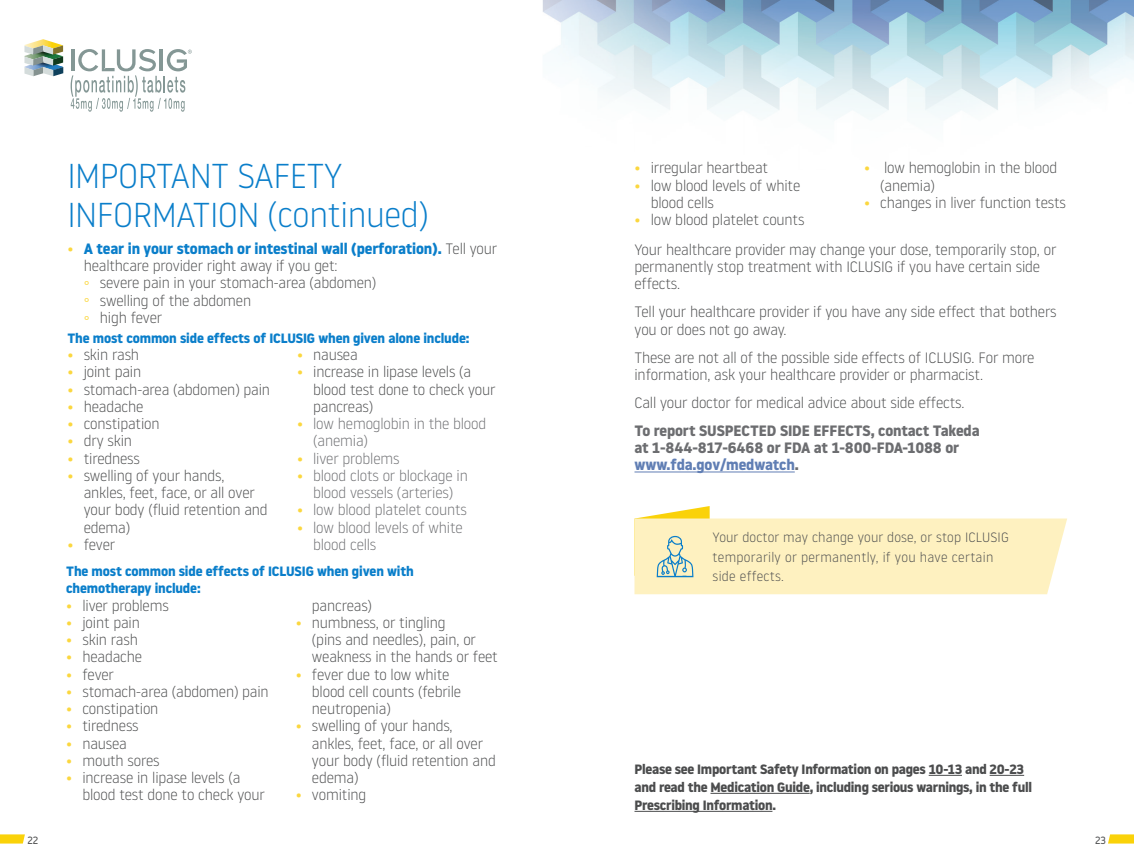
<style>
.page{position:relative;width:1134px;height:864px;background:#fff}
.page>*{position:absolute;margin:0;border:0;box-sizing:border-box;transform-origin:0 0}
.Estilo_de_parágrafo_1{font:300 34.5px/39px "Noway";letter-spacing:-.02em;color:#0a7eca}
.Estilo_de_parágrafo_1-2{font:300 15px/17.2px "Noway";letter-spacing:-.01em;color:#4b4c4d}
.t1{font:300 15px/17.2px "Noway";letter-spacing:-.01em;color:#6c6d70}
.Estilo_de_parágrafo_1-3{font:700 15px/17.2px "Noway";letter-spacing:-.01em;color:#6c6d70}
.t2{font:700 15px/17.2px "Noway";letter-spacing:-.01em;color:#0a7eca}
.Indent_Bullet_1{font:300 15px "Noway";letter-spacing:-.01em;color:#4b4c4d}
.Estilo_de_parágrafo_1-4{font:700 13.5px/18px "Noway";letter-spacing:-.02em;color:#4b4c4d}
.Estilo_de_parágrafo_1-5{font:700 13.5px/17.2px "Noway";letter-spacing:-.01em;color:#0a7eca}
.Estilo_de_parágrafo_1-6{font:300 13.5px/19.5px "Noway";letter-spacing:.02em;color:#4b4c4d}
.Estilo_de_parágrafo_1-7{font:10.5px "Noway";color:#4b4c4d}
.s1{color:#fbd73f}
.s2{font-weight:300;color:#4b4c4d}
.s3{font-family:"Arial";font-weight:400;color:#fbd73f}
.s4{color:#607eb4}
</style>
<div class="page">
<img style="left:542px;top:0;width:592px;height:119px">
<svg style="left:71px;top:49px;width:121px;height:63px"></svg>
<svg style="left:24px;top:39px;width:39px;height:37px"></svg>
<svg style="left:0;top:834px;width:25px;height:10px"></svg>
<svg style="left:1108px;top:834px;width:26px;height:10px"></svg>
<hr style="left:929px;top:775px;width:33px;height:1px;background:#4b4c4d">
<hr style="left:990px;top:775px;width:34px;height:1px;background:#4b4c4d">
<hr style="left:711px;top:793px;width:99px;height:1px;background:#4b4c4d">
<hr style="left:634px;top:811px;width:138px;height:1px;background:#4b4c4d">
<svg style="left:634px;top:506px;width:433px;height:88px;background:#fbf1c7"></svg>
<hr style="left:634px;top:472px;width:161px;height:1px;background:#607eb4">
<p class="Estilo_de_parágrafo_1" style="left:68px;top:155px;width:363px">IMPORTANT SAFETY<br>INFORMATION (continued)</p>
<p class="t2" style="left:84px;top:240px;width:415px;text-indent:-16px"><span class="s1">•</span> A tear in your stomach or intestinal wall (perforation). <span class="s2">Tell your healthcare provider right away if you get:</span></p>
<p class="Indent_Bullet_1" style="left:84px;top:273px;width:294px"><span class="s3">°</span> severe pain in your stomach-area (abdomen)</p>
<p class="Indent_Bullet_1" style="left:84px;top:290px;width:169px"><span class="s3">°</span> swelling of the abdomen</p>
<p class="Indent_Bullet_1" style="left:84px;top:307px;width:80px"><span class="s3">°</span> high fever</p>
<p class="Estilo_de_parágrafo_1-5" style="left:68px;top:330px;width:403px">The most common side effects of ICLUSIG when given alone include:</p>
<p class="Estilo_de_parágrafo_1-2" style="left:68px;top:345px;width:73px"><span class="s1">•</span> skin rash</p>
<p class="Estilo_de_parágrafo_1-2" style="left:68px;top:363px;width:75px"><span class="s1">•</span> joint pain</p>
<p class="Estilo_de_parágrafo_1-2" style="left:68px;top:380px;width:204px"><span class="s1">•</span> stomach-area (abdomen) pain</p>
<p class="Estilo_de_parágrafo_1-2" style="left:68px;top:397px;width:77px"><span class="s1">•</span> headache</p>
<p class="Estilo_de_parágrafo_1-2" style="left:68px;top:414px;width:94px"><span class="s1">•</span> constipation</p>
<p class="Estilo_de_parágrafo_1-2" style="left:68px;top:432px;width:66px"><span class="s1">•</span> dry skin</p>
<p class="Estilo_de_parágrafo_1-2" style="left:68px;top:449px;width:74px"><span class="s1">•</span> tiredness</p>
<p class="Estilo_de_parágrafo_1-2" style="left:84px;top:466px;width:185px;text-indent:-16px"><span class="s1">•</span> swelling of your hands, ankles, feet, face, or all over your body (fluid retention and edema)</p>
<p class="Estilo_de_parágrafo_1-2" style="left:68px;top:535px;width:49px"><span class="s1">•</span> fever</p>
<p class="Estilo_de_parágrafo_1-2" style="left:297px;top:345px;width:62px"><span class="s1">•</span> nausea</p>
<p class="Estilo_de_parágrafo_1-2" style="left:313px;top:363px;width:184px;text-indent:-16px"><span class="s1">•</span> increase in lipase levels (a blood test done to check your pancreas)</p>
<p class="t1" style="left:313px;top:414px;width:175px;text-indent:-16px"><span class="s1">•</span> low hemoglobin in the blood (anemia)</p>
<p class="t1" style="left:297px;top:449px;width:104px"><span class="s1">•</span> liver problems</p>
<p class="t1" style="left:297px;top:466px;width:172px;text-align:center"><span class="s1">•</span> blood clots or blockage in blood vessels (arteries)</p>
<p class="t1" style="left:297px;top:501px;width:171px"><span class="s1">•</span> low blood platelet counts</p>
<p class="t1" style="left:313px;top:518px;width:151px;text-indent:-16px"><span class="s1">•</span> low blood levels of white blood cells</p>
<p class="Estilo_de_parágrafo_1-5" style="left:66px;top:563px;width:349px">The most common side effects of ICLUSIG when given with chemotherapy include:</p>
<p class="Estilo_de_parágrafo_1-2" style="left:66px;top:596px;width:104px"><span class="s1">•</span> liver problems</p>
<p class="Estilo_de_parágrafo_1-2" style="left:66px;top:613px;width:75px"><span class="s1">•</span> joint pain</p>
<p class="Estilo_de_parágrafo_1-2" style="left:66px;top:630px;width:73px"><span class="s1">•</span> skin rash</p>
<p class="Estilo_de_parágrafo_1-2" style="left:66px;top:648px;width:77px"><span class="s1">•</span> headache</p>
<p class="Estilo_de_parágrafo_1-2" style="left:66px;top:665px;width:49px"><span class="s1">•</span> fever</p>
<p class="Estilo_de_parágrafo_1-2" style="left:66px;top:682px;width:204px"><span class="s1">•</span> stomach-area (abdomen) pain</p>
<p class="Estilo_de_parágrafo_1-2" style="left:66px;top:699px;width:94px"><span class="s1">•</span> constipation</p>
<p class="Estilo_de_parágrafo_1-2" style="left:66px;top:717px;width:74px"><span class="s1">•</span> tiredness</p>
<p class="Estilo_de_parágrafo_1-2" style="left:66px;top:734px;width:62px"><span class="s1">•</span> nausea</p>
<p class="Estilo_de_parágrafo_1-2" style="left:66px;top:751px;width:95px"><span class="s1">•</span> mouth sores</p>
<p class="Estilo_de_parágrafo_1-2" style="left:82px;top:768px;width:184px;text-indent:-16px"><span class="s1">•</span> increase in lipase levels (a blood test done to check your</p>
<p class="Estilo_de_parágrafo_1-2" style="left:312px;top:596px;width:62px">pancreas)</p>
<p class="Estilo_de_parágrafo_1-2" style="left:312px;top:613px;width:187px;text-indent:-16px"><span class="s1">•</span> numbness, or tingling<br>(pins and needles), pain, or weakness in the hands or feet</p>
<p class="Estilo_de_parágrafo_1-2" style="left:312px;top:665px;width:151px;text-indent:-16px"><span class="s1">•</span> fever due to low white blood cell counts (febrile neutropenia)</p>
<p class="Estilo_de_parágrafo_1-2" style="left:312px;top:717px;width:185px;text-indent:-16px"><span class="s1">•</span> swelling of your hands, ankles, feet, face, or all over your body (fluid retention and edema)</p>
<p class="Estilo_de_parágrafo_1-2" style="left:296px;top:786px;width:72px"><span class="s1">•</span> vomiting</p>
<p class="Estilo_de_parágrafo_1-2" style="left:634px;top:159px;width:135px"><span class="s1">•</span> irregular heartbeat</p>
<p class="Estilo_de_parágrafo_1-2" style="left:651px;top:176px;width:151px;text-indent:-16px"><span class="s1">•</span> low blood levels of white blood cells</p>
<p class="Estilo_de_parágrafo_1-2" style="left:634px;top:210px;width:171px"><span class="s1">•</span> low blood platelet counts</p>
<p class="Estilo_de_parágrafo_1-2" style="left:880px;top:159px;width:179px;text-indent:-16px"><span class="s1">•</span> low hemoglobin in the blood (anemia)</p>
<p class="Estilo_de_parágrafo_1-2" style="left:864px;top:193px;width:203px"><span class="s1">•</span> changes in liver function tests</p>
<p class="Estilo_de_parágrafo_1-2" style="left:634px;top:240px;width:423px">Your healthcare provider may change your dose, temporarily stop, or permanently stop treatment with ICLUSIG if you have certain side effects.</p>
<p class="Estilo_de_parágrafo_1-2" style="left:634px;top:303px;width:424px">Tell your healthcare provider if you have any side effect that bothers you or does not go away.</p>
<p class="Estilo_de_parágrafo_1-2" style="left:634px;top:348px;width:401px">These are not all of the possible side effects of ICLUSIG. For more information, ask your healthcare provider or pharmacist.</p>
<p class="Estilo_de_parágrafo_1-2" style="left:634px;top:393px;width:332px">Call your doctor for medical advice about side effects.</p>
<p class="Estilo_de_parágrafo_1-3" style="left:634px;top:422px;width:347px">To report SUSPECTED SIDE EFFECTS, contact Takeda at 1-844-817-6468 or FDA at 1-800-FDA-1088 or <span class="s4">www.fda.gov/medwatch</span>.</p>
<p class="Estilo_de_parágrafo_1-6" style="left:713px;top:527px;width:298px">Your doctor may change your dose, or stop ICLUSIG temporarily or permanently, if you have certain side effects.</p>
<p class="Estilo_de_parágrafo_1-4" style="left:634px;top:760px;width:399px">Please see Important Safety Information on pages 10-13 and 20-23 and read the Medication Guide, including serious warnings, in the full<br>Prescribing Information.</p>
<p class="Estilo_de_parágrafo_1-7" style="left:27px;top:833px;width:12px">22</p>
<p class="Estilo_de_parágrafo_1-7" style="left:1095px;top:833px;width:12px">23</p>
</div>
